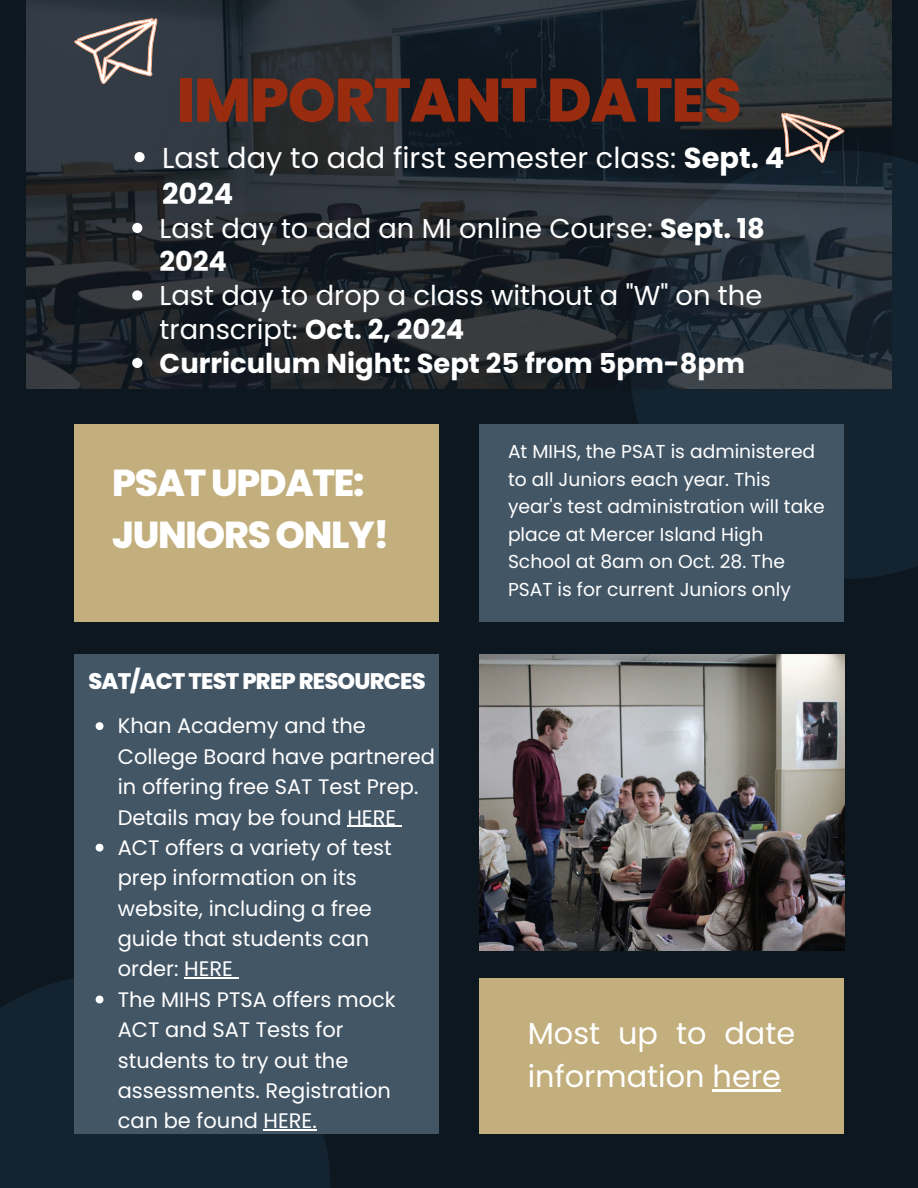
<style>
.page{position:relative;width:918px;height:1188px;background:#0d1720}
.page>*{position:absolute;margin:0;border:0;box-sizing:border-box;transform-origin:0 0}
.t1{font:800 61.2px "Poppins";letter-spacing:-.02em;color:#992b0e}
.t2{font:800 37.5px/51.8px "Poppins";letter-spacing:-.035em;color:#fff}
.t3{font:30.3px/43.8px "Poppins";color:#fff}
.t4{font:28.8px/36px "Poppins";color:#fff}
.t5{font:27.3px/33.8px "Poppins";color:#fff}
.t6{font:700 27.3px "Poppins";color:#fff}
.t7{font:800 22.5px "Poppins";letter-spacing:-.035em;color:#fff}
.t8{font:21px/30.3px "Poppins";color:#fff}
.t9{font:18.75px/27.5px "Poppins";color:#fff}
.s1{font-weight:700}
</style>
<div class="page">
<div style="left:0;top:974px;width:330px;height:214px;background:#142330"></div>
<div style="left:632px;top:156px;width:286px;height:423px;background:#142330"></div>
<img style="left:480px;top:654px;width:364px;height:296px">
<img style="left:26px;top:0;width:865px;height:389px">
<div style="left:74px;top:654px;width:365px;height:480px;background:#435666"></div>
<div style="left:74px;top:424px;width:365px;height:198px;background:#c2af7d"></div>
<div style="left:480px;top:979px;width:364px;height:155px;background:#c2af7d"></div>
<div style="left:480px;top:424px;width:364px;height:198px;background:#435666"></div>
<svg style="left:74px;top:19px;width:83px;height:65px;background:#6d6869"></svg>
<svg style="left:782px;top:113px;width:62px;height:50px"></svg>
<hr style="left:713px;top:1090px;width:68px;height:2px;background:#fff">
<svg style="left:96px;top:722px;width:7px;height:8px"></svg>
<hr style="left:347px;top:826px;width:49px;height:1px;background:#fff">
<svg style="left:96px;top:844px;width:7px;height:8px"></svg>
<hr style="left:184px;top:978px;width:49px;height:1px;background:#fff">
<svg style="left:96px;top:996px;width:7px;height:7px"></svg>
<hr style="left:264px;top:1129px;width:48px;height:2px;background:#fff">
<svg style="left:134px;top:152px;width:11px;height:10px"></svg>
<svg style="left:132px;top:223px;width:10px;height:10px"></svg>
<svg style="left:132px;top:290px;width:10px;height:11px"></svg>
<svg style="left:132px;top:358px;width:10px;height:10px"></svg>
<p class="t1" style="left:176px;top:57px;width:567px">IMPORTANT DATES</p>
<p class="t4" style="left:162px;top:140px;width:624px">Last day to add first semester class: <span class="s1">Sept. 4<br>2024</span></p>
<h4 class="t5" style="left:160px;top:211px;width:607px">Last day to add an MI online Course: <span class="s1">Sept. 18<br>2024</span></h4>
<p class="t5" style="left:160px;top:279px;width:604px">Last day to drop a class without a "W" on the transcript: <span class="s1">Oct. 2, 2024</span></p>
<p class="t6" style="left:160px;top:344px;width:587px">Curriculum Night: Sept 25 from 5pm-8pm</p>
<h1 class="t2" style="left:112px;top:457px;width:279px">PSAT UPDATE:<br>JUNIORS ONLY!</h1>
<h2 class="t7" style="left:88px;top:665px;width:339px">SAT/ACT TEST PREP RESOURCES</h2>
<p class="t8" style="left:118px;top:711px;width:319px">Khan Academy and the<br>College Board have partnered in offering free SAT Test Prep.<br>Details may be found HERE</p>
<p class="t8" style="left:118px;top:832px;width:275px">ACT offers a variety of test prep information on its website, including a free guide that students can order: HERE</p>
<p class="t8" style="left:118px;top:984px;width:279px">The MIHS PTSA offers mock<br>ACT and SAT Tests for students to try out the assessments. Registration can be found HERE.</p>
<p class="t9" style="left:508px;top:438px;width:318px">At MIHS, the PSAT is administered to all Juniors each year. This year's test administration will take place at Mercer Island High<br>School at 8am on Oct. 28. The<br>PSAT is for current Juniors only</p>
<p class="t3" style="left:528px;top:1011px;width:269px">Most up to date information here</p>
</div>
